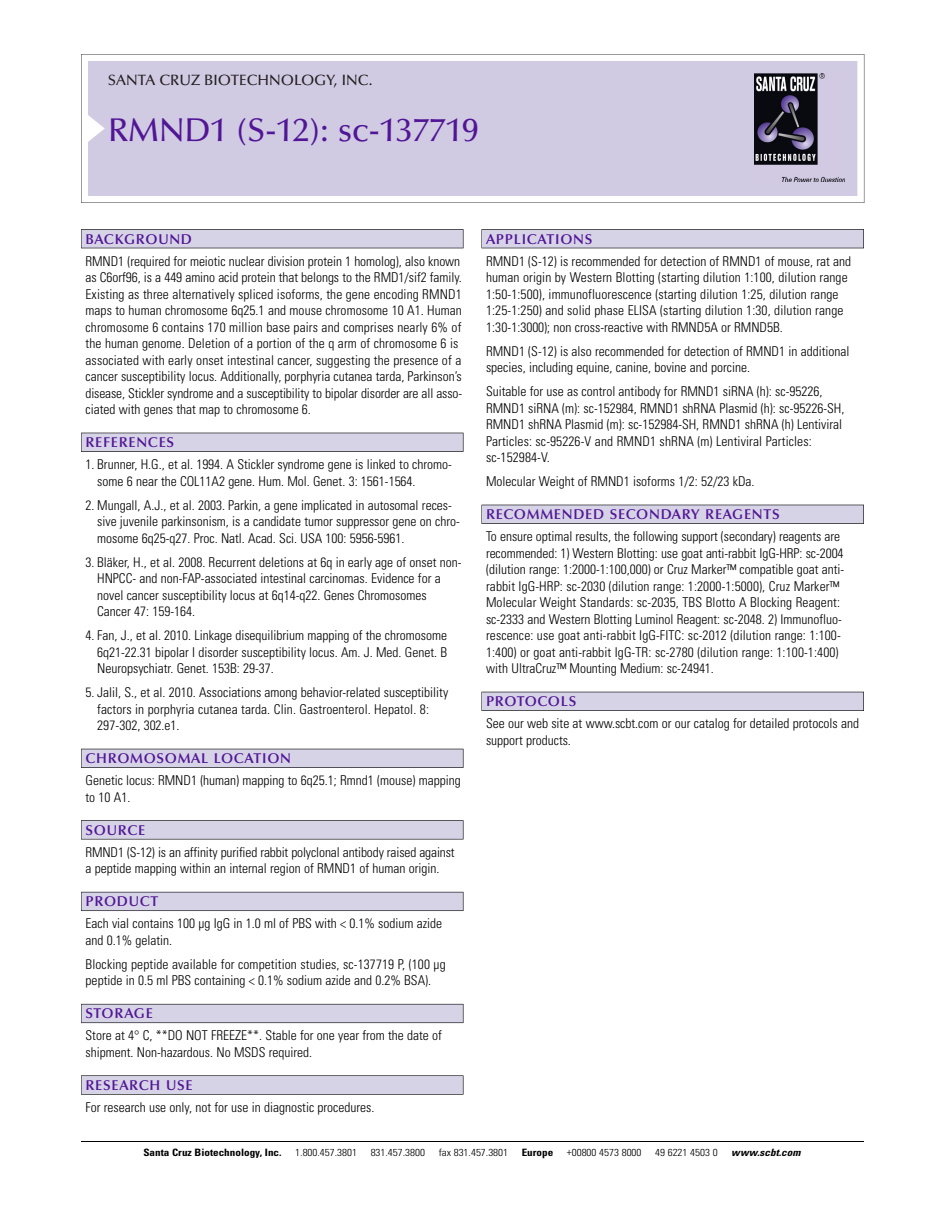
<style>
.page{position:relative;width:945px;height:1215px;background:#fff}
.page>*{position:absolute;margin:0;border:0;box-sizing:border-box;transform-origin:0 0}
.t1{font:500 33px "Optima";color:#511695}
.t2{font:500 15px "Optima";color:#231f20}
.t3{font:600 14.25px "Optima";letter-spacing:.05em;color:#511695}
.t4{font:300 condensed 13.5px/16.5px "Univers";color:#000}
.t5{font:300 condensed 10.2px "Univers";color:#000;scale:1.1 1}
.t6{font:700 condensed 10.2px "Univers";color:#000;scale:1.1 1}
.t7{font:italic 700 condensed 10.2px "Univers";letter-spacing:.005em;color:#000;scale:1.1 1}
</style>
<div class="page">
<svg style="left:81px;top:54px;width:783px;height:149px"></svg>
<div style="left:88px;top:61px;width:769px;height:135px;background:#d1cae3"></div>
<img style="left:754px;top:74px;width:91px;height:108px">
<div style="left:81px;top:229px;width:382px;height:19px;background:#525156"></div>
<div style="left:81px;top:230px;width:382px;height:18px;background:#d7d3e7"></div>
<div style="left:81px;top:433px;width:382px;height:19px;background:#515055"></div>
<div style="left:81px;top:433px;width:382px;height:18px;background:#d7d3e7"></div>
<div style="left:81px;top:749px;width:382px;height:19px;background:#525158"></div>
<div style="left:81px;top:749px;width:382px;height:18px;background:#d7d3e7"></div>
<div style="left:81px;top:820px;width:382px;height:19px;background:#575759"></div>
<div style="left:81px;top:821px;width:382px;height:18px;background:#d7d3e7"></div>
<div style="left:81px;top:892px;width:382px;height:19px;background:#5b5a62"></div>
<div style="left:81px;top:892px;width:382px;height:18px;background:#d7d3e7"></div>
<div style="left:81px;top:1004px;width:382px;height:19px;background:#66646e"></div>
<div style="left:81px;top:1004px;width:382px;height:18px;background:#d7d3e7"></div>
<div style="left:81px;top:1075px;width:382px;height:20px;background:#666"></div>
<div style="left:81px;top:1076px;width:382px;height:18px;background:#d7d3e7"></div>
<div style="left:482px;top:229px;width:382px;height:19px;background:#525156"></div>
<div style="left:482px;top:230px;width:381px;height:18px;background:#d7d3e7"></div>
<div style="left:482px;top:505px;width:382px;height:19px;background:#515055"></div>
<div style="left:482px;top:505px;width:381px;height:18px;background:#d7d3e7"></div>
<div style="left:482px;top:692px;width:382px;height:19px;background:#525158"></div>
<div style="left:482px;top:692px;width:381px;height:18px;background:#d7d3e7"></div>
<hr style="left:81px;top:1141px;width:783px;height:1px;background:#000">
<p class="t2" style="left:108px;top:74px;width:266px">SANTA CRUZ BIOTECHNOLOGY, INC.</p>
<h1 class="t1" style="left:108px;top:117px;width:372px">RMND1 (S-12): sc-137719</h1>
<p class="t3" style="left:86px;top:233px;width:108px">BACKGROUND</p>
<p class="t4" style="left:86px;top:254px;width:378px">RMND1 (required for meiotic nuclear division protein 1 homolog), also known as C6orf96, is a 449 amino acid protein that belongs to the RMD1/sif2 family.<br>Existing as three alternatively spliced isoforms, the gene encoding RMND1 maps to human chromosome 6q25.1 and mouse chromosome 10 A1. Human chromosome 6 contains 170 million base pairs and comprises nearly 6% of the human genome. Deletion of a portion of the q arm of chromosome 6 is associated with early onset intestinal cancer, suggesting the presence of a cancer susceptibility locus. Additionally, porphyria cutanea tarda, Parkinson’s disease, Stickler syndrome and a susceptibility to bipolar disorder are all asso&shy;ciated with genes that map to chromosome 6.</p>
<p class="t3" style="left:86px;top:437px;width:90px">REFERENCES</p>
<p class="t4" style="left:97px;top:457px;width:356px;text-indent:-12px">1. Brunner, H.G., et al. 1994. A Stickler syndrome gene is linked to chromo&shy;some 6 near the COL11A2 gene. Hum. Mol. Genet. 3: 1561-1564.</p>
<p class="t4" style="left:97px;top:498px;width:364px;text-indent:-12px">2. Mungall, A.J., et al. 2003. Parkin, a gene implicated in autosomal reces&shy;sive juvenile parkinsonism, is a candidate tumor suppressor gene on chro&shy;mosome 6q25-q27. Proc. Natl. Acad. Sci. USA 100: 5956-5961.</p>
<p class="t4" style="left:97px;top:555px;width:366px;text-indent:-12px">3. Bläker, H., et al. 2008. Recurrent deletions at 6q in early age of onset non-HNPCC- and non-FAP-associated intestinal carcinomas. Evidence for a novel cancer susceptibility locus at 6q14-q22. Genes Chromosomes Cancer 47: 159-164.</p>
<p class="t4" style="left:97px;top:628px;width:351px;text-align:justify;text-indent:-12px">4. Fan, J., et al. 2010. Linkage disequilibrium mapping of the chromosome 6q21-22.31 bipolar I disorder susceptibility locus. Am. J. Med. Genet. B Neuropsychiatr. Genet. 153B: 29-37.</p>
<p class="t4" style="left:97px;top:685px;width:353px;text-indent:-12px">5. Jalil, S., et al. 2010. Associations among behavior-related susceptibility factors in porphyria cutanea tarda. Clin. Gastroenterol. Hepatol. 8:<br>297-302, 302.e1.</p>
<p class="t3" style="left:86px;top:753px;width:207px">CHROMOSOMAL LOCATION</p>
<p class="t4" style="left:86px;top:773px;width:377px">Genetic locus: RMND1 (human) mapping to 6q25.1; Rmnd1 (mouse) mapping to 10 A1.</p>
<p class="t3" style="left:86px;top:824px;width:61px">SOURCE</p>
<p class="t4" style="left:86px;top:845px;width:371px">RMND1 (S-12) is an affinity purified rabbit polyclonal antibody raised against a peptide mapping within an internal region of RMND1 of human origin.</p>
<p class="t3" style="left:86px;top:896px;width:74px">PRODUCT</p>
<p class="t4" style="left:86px;top:916px;width:358px">Each vial contains 100 µg IgG in 1.0 ml of PBS with &lt; 0.1% sodium azide and 0.1% gelatin.</p>
<p class="t4" style="left:86px;top:957px;width:362px">Blocking peptide available for competition studies, sc-137719 P, (100 µg peptide in 0.5 ml PBS containing &lt; 0.1% sodium azide and 0.2% BSA).</p>
<p class="t3" style="left:86px;top:1008px;width:69px">STORAGE</p>
<p class="t4" style="left:86px;top:1028px;width:358px">Store at 4° C, **DO NOT FREEZE**. Stable for one year from the date of shipment. Non-hazardous. No MSDS required.</p>
<p class="t3" style="left:86px;top:1079px;width:109px">RESEARCH USE</p>
<p class="t4" style="left:86px;top:1100px;width:290px">For research use only, not for use in diagnostic procedures.</p>
<p class="t3" style="left:486px;top:233px;width:108px">APPLICATIONS</p>
<p class="t4" style="left:486px;top:254px;width:367px">RMND1 (S-12) is recommended for detection of RMND1 of mouse, rat and human origin by Western Blotting (starting dilution 1:100, dilution range 1:50-1:500), immunofluorescence (starting dilution 1:25, dilution range 1:25-1:250) and solid phase ELISA (starting dilution 1:30, dilution range 1:30-1:3000); non cross-reactive with RMND5A or RMND5B.</p>
<p class="t4" style="left:486px;top:344px;width:365px">RMND1 (S-12) is also recommended for detection of RMND1 in additional species, including equine, canine, bovine and porcine.</p>
<p class="t4" style="left:486px;top:384px;width:360px">Suitable for use as control antibody for RMND1 siRNA (h): sc-95226, RMND1 siRNA (m): sc-152984, RMND1 shRNA Plasmid (h): sc-95226-SH, RMND1 shRNA Plasmid (m): sc-152984-SH, RMND1 shRNA (h) Lentiviral Particles: sc-95226-V and RMND1 shRNA (m) Lentiviral Particles: sc-152984-V.</p>
<p class="t4" style="left:486px;top:474px;width:270px">Molecular Weight of RMND1 isoforms 1/2: 52/23 kDa.</p>
<p class="t3" style="left:486px;top:509px;width:295px">RECOMMENDED SECONDARY REAGENTS</p>
<p class="t4" style="left:486px;top:529px;width:360px">To ensure optimal results, the following support (secondary) reagents are recommended: 1) Western Blotting: use goat anti-rabbit IgG-HRP: sc-2004 (dilution range: 1:2000-1:100,000) or Cruz Marker™ compatible goat anti&shy;rabbit IgG-HRP: sc-2030 (dilution range: 1:2000-1:5000), Cruz Marker™ Molecular Weight Standards: sc-2035, TBS Blotto A Blocking Reagent: sc-2333 and Western Blotting Luminol Reagent: sc-2048. 2) Immunofluo&shy;rescence: use goat anti-rabbit IgG-FITC: sc-2012 (dilution range: 1:100- 1:400) or goat anti-rabbit IgG-TR: sc-2780 (dilution range: 1:100-1:400) with UltraCruz™ Mounting Medium: sc-24941.</p>
<p class="t3" style="left:486px;top:696px;width:92px">PROTOCOLS</p>
<p class="t4" style="left:486px;top:716px;width:375px">See our web site at www.scbt.com or our catalog for detailed protocols and support products.</p>
<p class="t6" style="left:143px;top:1148px;width:127px">Santa Cruz Biotechnology, Inc.</p>
<p class="t5" style="left:295px;top:1148px;width:58px">1.800.457.3801</p>
<p class="t5" style="left:371px;top:1148px;width:51px">831.457.3800</p>
<p class="t5" style="left:439px;top:1148px;width:65px">fax 831.457.3801</p>
<p class="t6" style="left:522px;top:1148px;width:30px">Europe</p>
<p class="t5" style="left:567px;top:1148px;width:69px">+00800 4573 8000</p>
<p class="t5" style="left:655px;top:1148px;width:58px">49 6221 4503 0</p>
<p class="t7" style="left:731px;top:1148px;width:64px">www.scbt.com</p>
</div>
